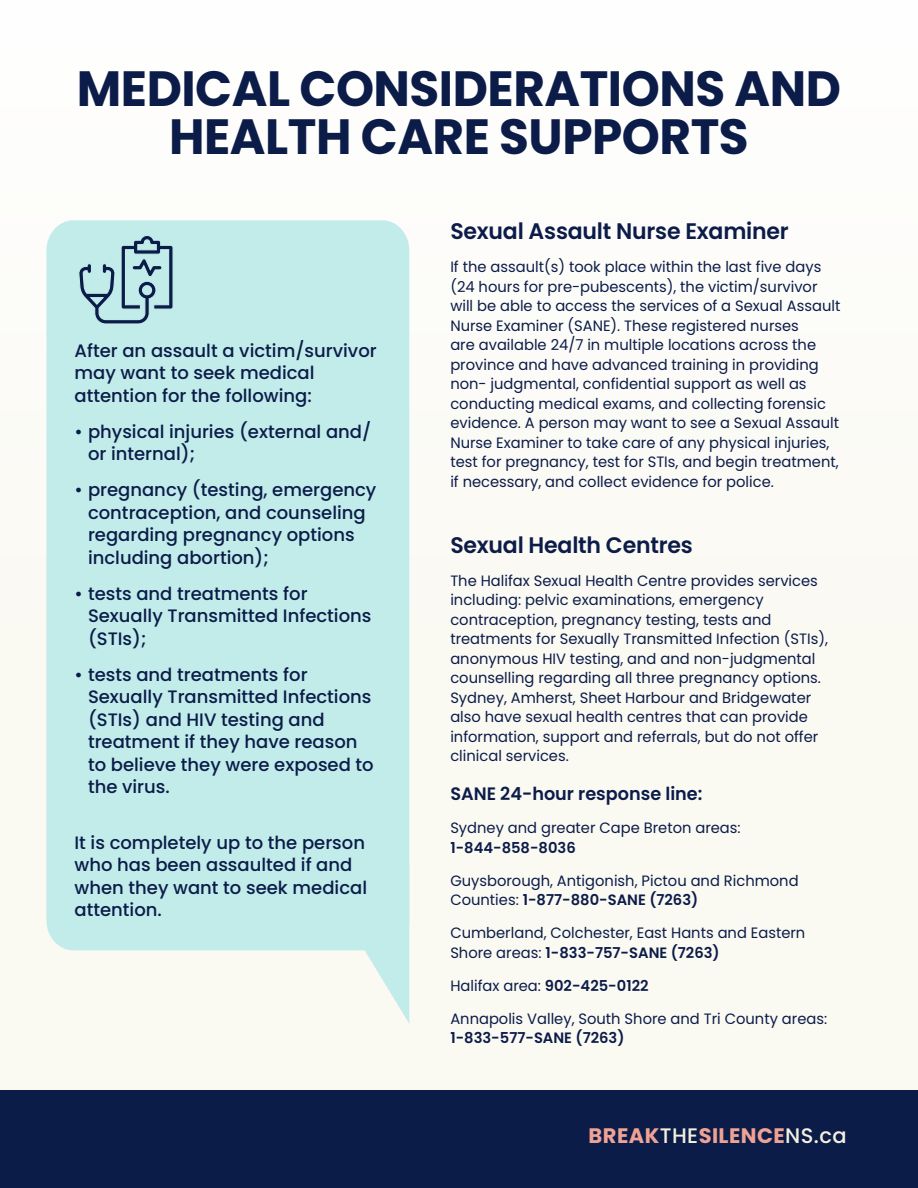
<style>
.page{position:relative;width:918px;height:1188px;background:#fbfaf5}
.page>*{position:absolute;margin:0;border:0;box-sizing:border-box;transform-origin:0 0}
.t1{font:700 49.5px/48px "Poppins";letter-spacing:-.01em;color:#0c1c49;text-align:center}
.t2{font:600 22.5px "Poppins";letter-spacing:-.01em;color:#0c1c49}
.t3{font:700 21px "Poppins";letter-spacing:.02em;color:#efa294}
.t4{font:500 18px/22.5px "Poppins";color:#0c1c49}
.t5{font:600 18px "Poppins";color:#0c1c49}
.t6{font:15px/19.5px "Poppins";color:#0c1c49}
.s1{font-weight:600}
.s2{font-weight:500;color:#f3f0df}
</style>
<div class="page">
<div style="left:46px;top:220px;width:363px;height:730px;background:#c1ecea"></div>
<svg style="left:312px;top:864px;width:97px;height:159px"></svg>
<div style="left:0;top:1091px;width:918px;height:97px;background:#0c1c49"></div>
<svg style="left:78px;top:234px;width:96px;height:91px;background:#9cc1c9"></svg>
<p class="t1" style="left:77px;top:65px;width:766px">MEDICAL CONSIDERATIONS AND<br>HEALTH CARE SUPPORTS</p>
<p class="t4" style="left:75px;top:339px;width:304px">After an assault a victim/survivor may want to seek medical attention for the following:</p>
<p class="t4" style="left:88px;top:420px;width:285px;text-indent:-14px">• physical injuries (external and/ or internal);</p>
<p class="t4" style="left:88px;top:479px;width:290px;text-indent:-14px">• pregnancy (testing, emergency contraception, and counseling regarding pregnancy options including abortion);</p>
<p class="t4" style="left:88px;top:582px;width:285px;text-indent:-14px">• tests and treatments for<br>Sexually Transmitted Infections (STIs);</p>
<p class="t4" style="left:88px;top:663px;width:287px;text-indent:-14px">• tests and treatments for<br>Sexually Transmitted Infections (STIs) and HIV testing and treatment if they have reason to believe they were exposed to the virus.</p>
<p class="t4" style="left:75px;top:831px;width:294px">It is completely up to the person who has been assaulted if and when they want to seek medical attention.</p>
<p class="t2" style="left:450px;top:218px;width:340px">Sexual Assault Nurse Examiner</p>
<p class="t6" style="left:450px;top:257px;width:392px">If the assault(s) took place within the last five days (24 hours for pre-pubescents), the victim/survivor will be able to access the services of a Sexual Assault Nurse Examiner (SANE). These registered nurses<br>are available 24/7 in multiple locations across the province and have advanced training in providing non- judgmental, confidential support as well as conducting medical exams, and collecting forensic evidence. A person may want to see a Sexual Assault Nurse Examiner to take care of any physical injuries, test for pregnancy, test for STIs, and begin treatment, if necessary, and collect evidence for police.</p>
<p class="t2" style="left:450px;top:532px;width:244px">Sexual Health Centres</p>
<p class="t6" style="left:450px;top:571px;width:379px">The Halifax Sexual Health Centre provides services including: pelvic examinations, emergency contraception, pregnancy testing, tests and treatments for Sexually Transmitted Infection (STIs), anonymous HIV testing, and and non-judgmental counselling regarding all three pregnancy options.<br>Sydney, Amherst, Sheet Harbour and Bridgewater also have sexual health centres that can provide information, support and referrals, but do not offer clinical services.</p>
<p class="t5" style="left:450px;top:783px;width:254px">SANE 24-hour response line:</p>
<p class="t6" style="left:450px;top:818px;width:292px">Sydney and greater Cape Breton areas:<br><span class="s1">1-844-858-8036</span></p>
<p class="t6" style="left:450px;top:871px;width:350px">Guysborough, Antigonish, Pictou and Richmond<br>Counties: <span class="s1">1-877-880-SANE (7263)</span></p>
<p class="t6" style="left:450px;top:923px;width:357px">Cumberland, Colchester, East Hants and Eastern<br>Shore areas: <span class="s1">1-833-757-SANE (7263)</span></p>
<p class="t6" style="left:450px;top:976px;width:200px">Halifax area: <span class="s1">902-425-0122</span></p>
<p class="t6" style="left:450px;top:1009px;width:378px">Annapolis Valley, South Shore and Tri County areas:<br><span class="s1">1-833-577-SANE (7263)</span></p>
<p class="t3" style="left:589px;top:1123px;width:260px">BREAK<span class="s2">THE</span>SILENCE<span class="s2">NS.ca</span></p>
</div>
